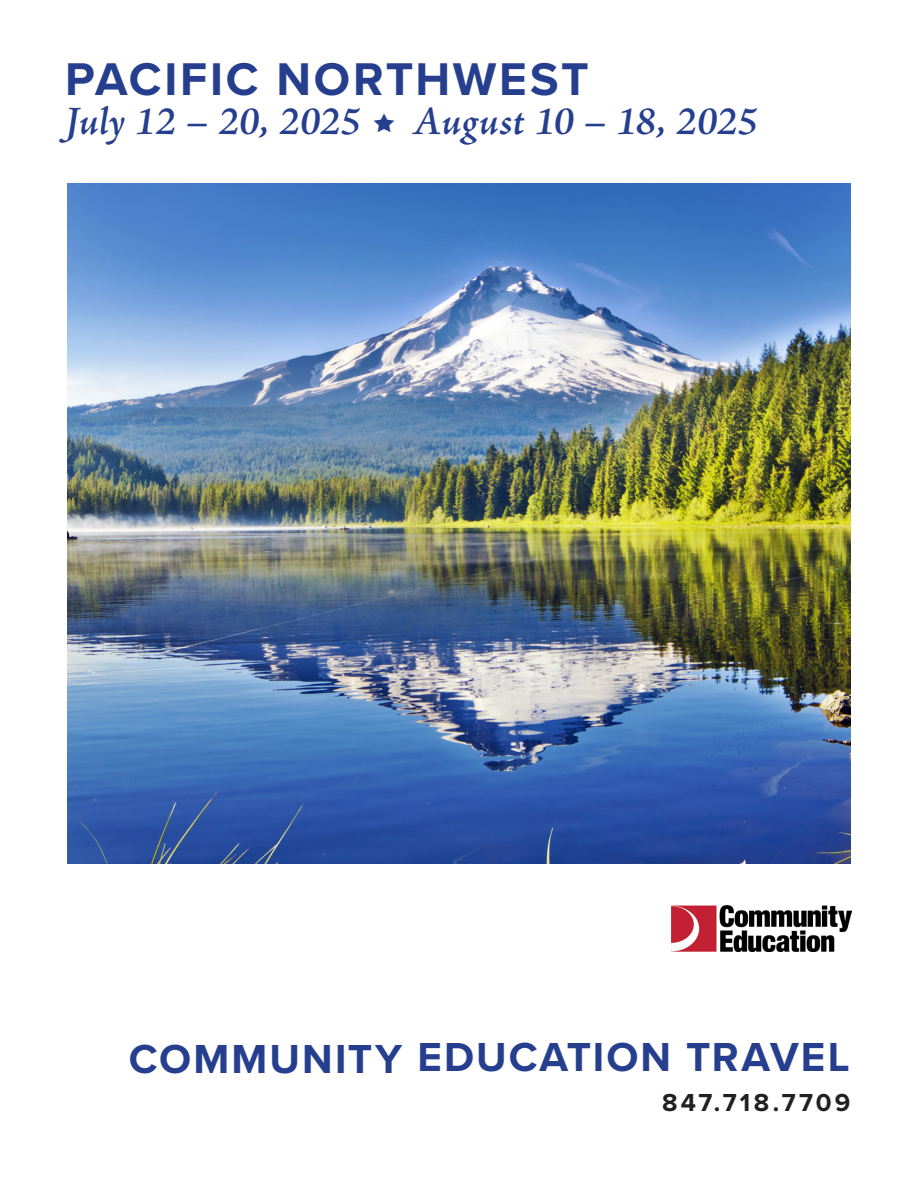
<style>
.page{position:relative;width:918px;height:1188px;background:#fff}
.page>*{position:absolute;margin:0;border:0;box-sizing:border-box;transform-origin:0 0}
.TOUR{font:700 47.55px "Proxima Nova";letter-spacing:.055em;color:#253f8e}
.TOUR-2{font:700 42px "Proxima Nova";letter-spacing:.05em;color:#253f8e}
.Large_Dates{font:italic 600 40.8px "Adobe Jenson Pro";color:#253f8e}
.t1{font:700 25.5px "Proxima Nova";letter-spacing:.13em;color:#231f20}
</style>
<div class="page">
<img style="left:671px;top:905px;width:181px;height:46px">
<img style="left:68px;top:183px;width:782px;height:681px">
<p class="TOUR" style="left:65px;top:43px;width:525px">PACIFIC NORTHWEST</p>
<p class="Large_Dates" style="left:65px;top:98px;width:297px">July 12 – 20, 2025</p>
<p class="Large_Dates" style="left:412px;top:98px;width:347px">August 10 – 18, 2025</p>
<p class="TOUR-2" style="left:129px;top:1026px;width:722px">COMMUNITY EDUCATION TRAVEL</p>
<p class="t1" style="left:662px;top:1083px;width:190px">847.718.7709</p>
</div>
